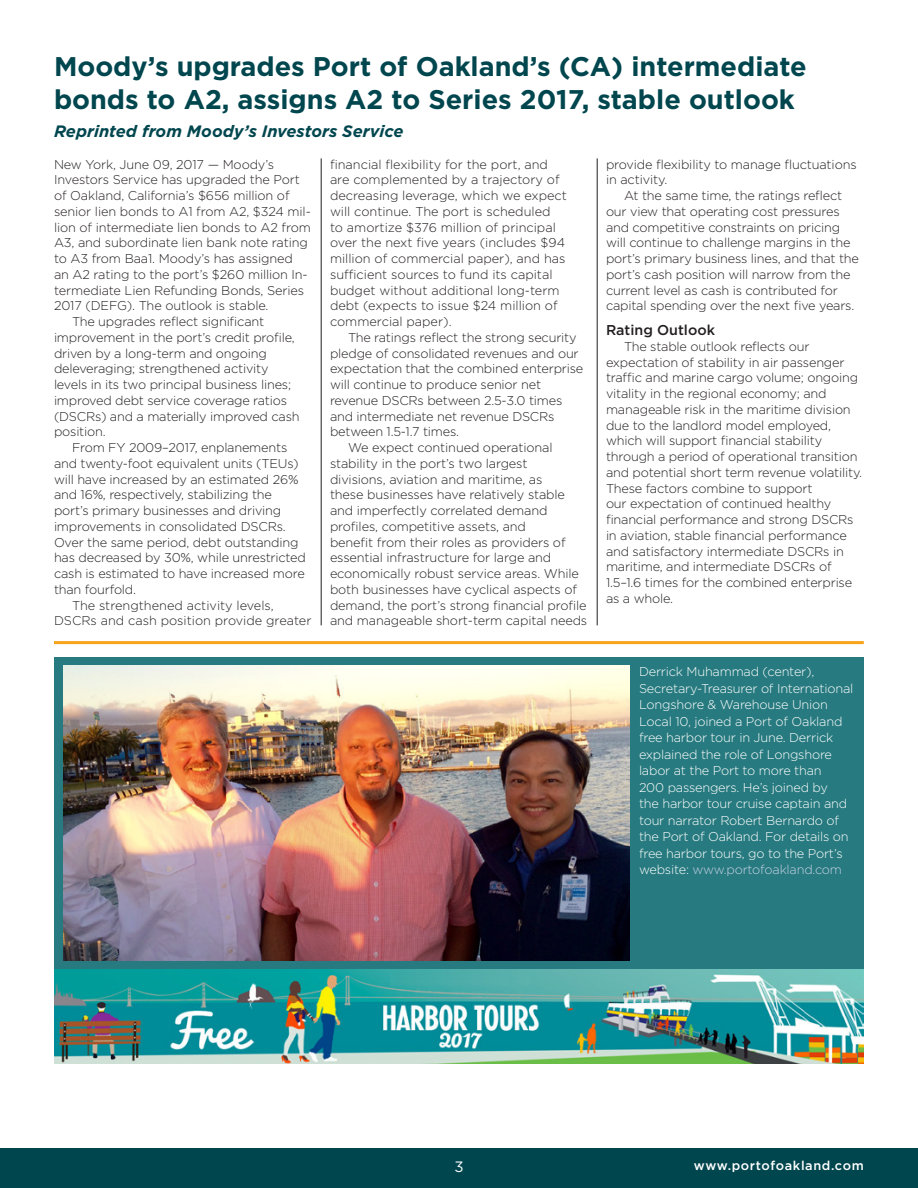
<style>
.page{position:relative;width:918px;height:1188px;background:#fff}
.page>*{position:absolute;margin:0;border:0;box-sizing:border-box;transform-origin:0 0}
.scondary_Headline{font:700 27px/33px "Gotham";color:#00464e}
.scondary_Headline-2{font:italic 700 16.5px "Gotham";color:#00464e}
.t1{font:15px "Gotham";color:#fff}
.story_subhead{font:500 14.25px "Gotham";color:#231f20}
.Story_Paragraph{font:300 12.75px/15.8px "Gotham";letter-spacing:-.015em;color:#231f20}
.Story_Lead_Paragraph{font:300 12.75px/16.5px "Gotham";letter-spacing:-.015em;color:#fff}
.Story_Lead_Paragraph-2{font:300 12.75px/15.8px "Gotham";letter-spacing:-.01em;color:#231f20}
.t2{font:500 12.75px "Gotham";letter-spacing:.05em;color:#fff}
.s1{color:#c7d1e7}
</style>
<div class="page">
<div style="left:0;top:1148px;width:918px;height:40px;background:#00464e"></div>
<div style="left:54px;top:657px;width:810px;height:394px;background:#277a7f"></div>
<img style="left:63px;top:666px;width:567px;height:295px">
<hr style="left:54px;top:641px;width:810px;height:3px;background:#f9a31b">
<img style="left:54px;top:970px;width:810px;height:93px">
<hr style="left:321px;top:158px;width:1px;height:467px;background:#231f20">
<hr style="left:597px;top:158px;width:1px;height:467px;background:#231f20">
<p class="scondary_Headline" style="left:54px;top:49px;width:754px">Moody’s upgrades Port of Oakland’s (CA) intermediate bonds to A2, assigns A2 to Series 2017, stable outlook</p>
<p class="scondary_Headline-2" style="left:54px;top:120px;width:351px">Reprinted from Moody’s Investors Service</p>
<p class="Story_Lead_Paragraph-2" style="left:54px;top:156px;width:258px">New York, June 09, 2017 — Moody’s Investors Service has upgraded the Port of Oakland, California’s $656 million of senior lien bonds to A1 from A2, $324 mil&shy;lion of intermediate lien bonds to A2 from A3, and subordinate lien bank note rating to A3 from Baa1. Moody’s has assigned an A2 rating to the port’s $260 million In&shy;termediate Lien Refunding Bonds, Series 2017 (DEFG). The outlook is stable.</p>
<p class="Story_Paragraph" style="left:54px;top:313px;width:247px;text-indent:18px">The upgrades reflect significant improvement in the port’s credit profile, driven by a long-term and ongoing deleveraging; strengthened activity levels in its two principal business lines; improved debt service coverage ratios (DSCRs) and a materially improved cash position.</p>
<p class="Story_Paragraph" style="left:54px;top:439px;width:253px;text-indent:18px">From FY 2009–2017, enplanements and twenty-foot equivalent units (TEUs) will have increased by an estimated 26% and 16%, respectively, stabilizing the port’s primary businesses and driving improvements in consolidated DSCRs.<br>Over the same period, debt outstanding has decreased by 30%, while unrestricted cash is estimated to have increased more than fourfold.</p>
<p class="Story_Paragraph" style="left:54px;top:597px;width:259px;text-indent:18px">The strengthened activity levels,<br>DSCRs and cash position provide greater</p>
<p class="Story_Paragraph" style="left:330px;top:156px;width:239px">financial flexibility for the port, and are complemented by a trajectory of decreasing leverage, which we expect will continue. The port is scheduled<br>to amortize $376 million of principal over the next five years (includes $94 million of commercial paper), and has sufficient sources to fund its capital budget without additional long-term debt (expects to issue $24 million of commercial paper).</p>
<p class="Story_Paragraph" style="left:330px;top:329px;width:255px;text-indent:18px">The ratings reflect the strong security pledge of consolidated revenues and our expectation that the combined enterprise will continue to produce senior net revenue DSCRs between 2.5-3.0 times and intermediate net revenue DSCRs between 1.5-1.7 times.</p>
<p class="Story_Paragraph" style="left:330px;top:439px;width:259px;text-indent:18px">We expect continued operational stability in the port’s two largest<br>divisions, aviation and maritime, as<br>these businesses have relatively stable and imperfectly correlated demand profiles, competitive assets, and<br>benefit from their roles as providers of essential infrastructure for large and economically robust service areas. While both businesses have cyclical aspects of demand, the port’s strong financial profile and manageable short-term capital needs</p>
<p class="Story_Paragraph" style="left:606px;top:156px;width:252px">provide flexibility to manage fluctuations in activity.</p>
<p class="Story_Paragraph" style="left:606px;top:187px;width:255px;text-indent:18px">At the same time, the ratings reflect our view that operating cost pressures and competitive constraints on pricing will continue to challenge margins in the port’s primary business lines, and that the port’s cash position will narrow from the current level as cash is contributed for capital spending over the next five years.</p>
<p class="story_subhead" style="left:606px;top:321px;width:111px">Rating Outlook</p>
<p class="Story_Paragraph" style="left:606px;top:338px;width:258px;text-indent:18px">The stable outlook reflects our expectation of stability in air passenger traffic and marine cargo volume; ongoing vitality in the regional economy; and manageable risk in the maritime division due to the landlord model employed, which will support financial stability through a period of operational transition and potential short term revenue volatility.<br>These factors combine to support<br>our expectation of continued healthy financial performance and strong DSCRs in aviation, stable financial performance and satisfactory intermediate DSCRs in maritime, and intermediate DSCRs of 1.5–1.6 times for the combined enterprise as a whole.</p>
<p class="Story_Lead_Paragraph" style="left:639px;top:663px;width:216px">Derrick Muhammad (center),<br>Secretary-Treasurer of International<br>Longshore &amp; Warehouse Union<br>Local 10, joined a Port of Oakland free harbor tour in June. Derrick explained the role of Longshore labor at the Port to more than<br>200 passengers. He’s joined by<br>the harbor tour cruise captain and tour narrator Robert Bernardo of the Port of Oakland. For details on free harbor tours, go to the Port’s website: <span class="s1">www.portofoakland.com</span></p>
<p class="t1" style="left:454px;top:1157px;width:11px">3</p>
<p class="t2" style="left:694px;top:1157px;width:171px">www.portofoakland.com</p>
</div>
